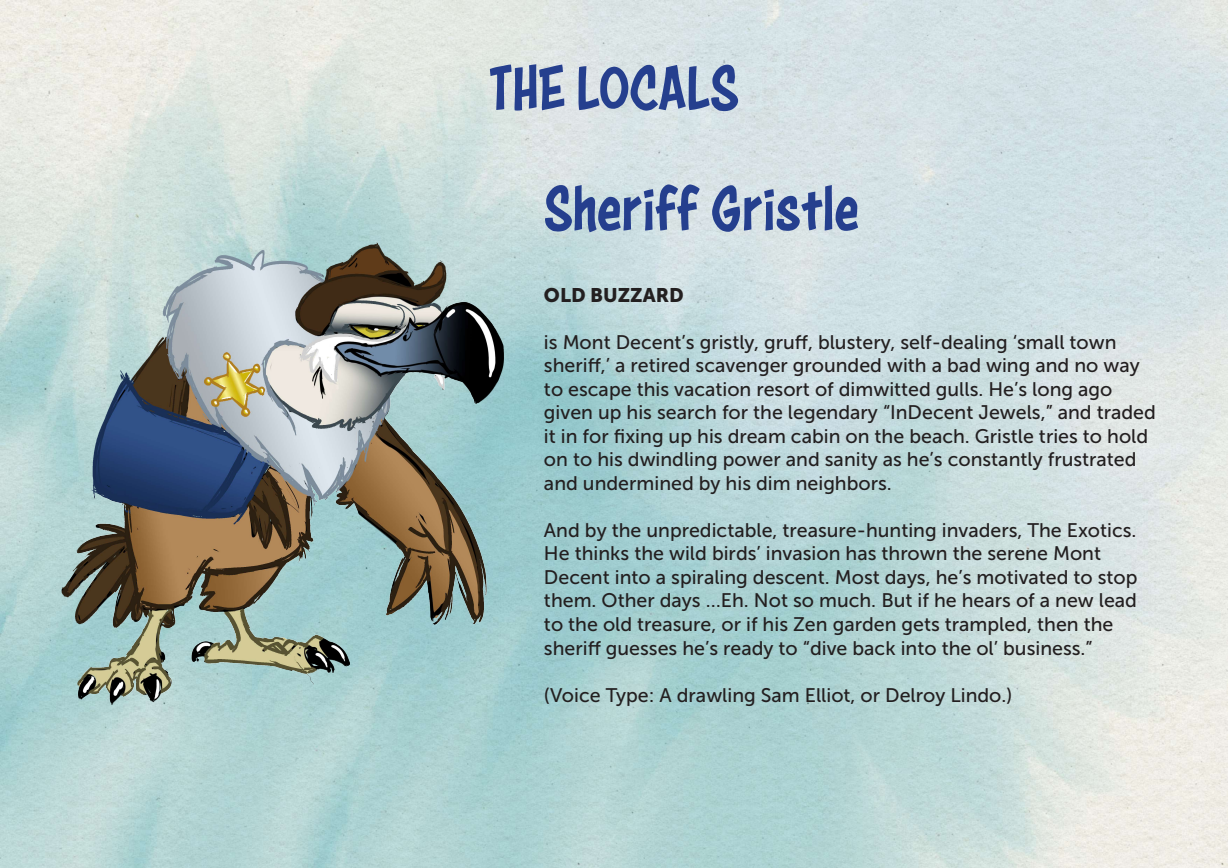
<style>
.page{position:relative;width:1228px;height:868px;background:#fff}
.page>*{position:absolute;margin:0;border:0;box-sizing:border-box;transform-origin:0 0}
.t1{font:66.5px/120.4px "Astounder Squared LCBB";color:#253f8e}
.t2{font:19.6px/23.5px "Museo Sans 500";color:#231f20}
.t3{font:19.6px "Museo Sans 900";color:#231f20}
</style>
<div class="page">
<img style="left:0;top:0;width:1228px;height:868px">
<img style="left:24px;top:182px;width:502px;height:580px">
<h1 class="t1" style="left:544px;top:29px;width:316px;text-indent:-55px">THE LOCALS<br>Sheriff Gristle</h1>
<p class="t3" style="left:544px;top:284px;width:141px">OLD BUZZARD</p>
<p class="t2" style="left:544px;top:330px;width:613px">is Mont Decent’s gristly, gruff, blustery, self-dealing ‘small town sheriff,’ a retired scavenger grounded with a bad wing and no way to escape this vacation resort of dimwitted gulls. He’s long ago given up his search for the legendary “InDecent Jewels,” and traded it in for fixing up his dream cabin on the beach. Gristle tries to hold on to his dwindling power and sanity as he’s constantly frustrated and undermined by his dim neighbors.</p>
<p class="t2" style="left:544px;top:518px;width:595px">And by the unpredictable, treasure-hunting invaders, The Exotics.<br>He thinks the wild birds’ invasion has thrown the serene Mont Decent into a spiraling descent. Most days, he’s motivated to stop them. Other days …Eh. Not so much. But if he hears of a new lead to the old treasure, or if his Zen garden gets trampled, then the sheriff guesses he’s ready to “dive back into the ol’ business.”</p>
<p class="t2" style="left:544px;top:683px;width:470px">(Voice Type: A drawling Sam Elliot, or Delroy Lindo.)</p>
</div>
